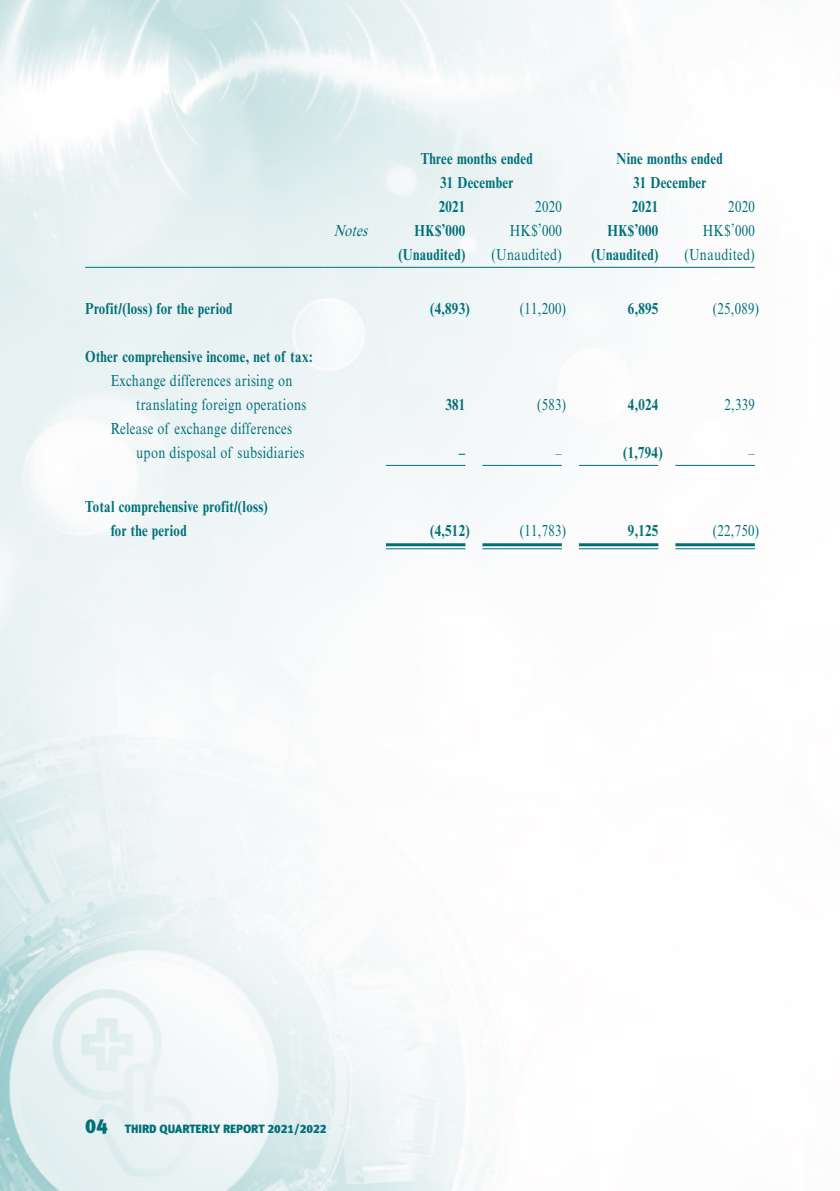
<style>
.page{position:relative;width:840px;height:1191px;background:#fff}
.page>*{position:absolute;margin:0;border:0;box-sizing:border-box;transform-origin:0 0}
.Body_Text{font:700 16px/24px "Times New Roman MT Std";letter-spacing:.025em;color:#007078;scale:.8 1}
.Body_Text-2{font:16px/24px "Times New Roman MT Std";letter-spacing:.025em;color:#007078;scale:.8 1}
.Body_Text-3{font:italic 16px "Times New Roman MT Std";color:#007078;scale:.8 1}
.t1{font:12px "Meta Black Lf";color:#007078}
.s1{font-size:20px}
</style>
<div class="page">
<img style="left:0;top:0;width:755px;height:1191px">
<hr style="left:85px;top:267px;width:238px;height:1px;background:#007078">
<hr style="left:323px;top:267px;width:57px;height:1px;background:#007078">
<hr style="left:380px;top:267px;width:96px;height:1px;background:#007078">
<hr style="left:476px;top:267px;width:97px;height:1px;background:#007078">
<hr style="left:573px;top:267px;width:96px;height:1px;background:#007078">
<hr style="left:669px;top:267px;width:85px;height:1px;background:#007078">
<hr style="left:386px;top:465px;width:79px;height:1px;background:#007078">
<hr style="left:482px;top:465px;width:79px;height:1px;background:#007078">
<hr style="left:578px;top:465px;width:80px;height:1px;background:#007078">
<hr style="left:675px;top:465px;width:79px;height:1px;background:#007078">
<hr style="left:386px;top:543px;width:79px;height:3px;background:#007078">
<hr style="left:386px;top:548px;width:79px;height:1px;background:#007078">
<hr style="left:482px;top:543px;width:79px;height:3px;background:#007078">
<hr style="left:482px;top:548px;width:79px;height:1px;background:#007078">
<hr style="left:578px;top:543px;width:80px;height:3px;background:#007078">
<hr style="left:578px;top:548px;width:80px;height:1px;background:#007078">
<hr style="left:675px;top:543px;width:79px;height:3px;background:#007078">
<hr style="left:675px;top:548px;width:79px;height:1px;background:#007078">
<p class="Body_Text" style="left:420px;top:146px;width:141px">Three months ended</p>
<p class="Body_Text" style="left:440px;top:170px;width:93px">31 December</p>
<p class="Body_Text" style="left:616px;top:146px;width:134px">Nine months ended</p>
<p class="Body_Text" style="left:632px;top:170px;width:93px">31 December</p>
<p class="Body_Text" style="left:438px;top:194px;width:35px">2021</p>
<p class="Body_Text-2" style="left:535px;top:194px;width:35px">2020</p>
<p class="Body_Text" style="left:631px;top:194px;width:35px">2021</p>
<p class="Body_Text-2" style="left:727px;top:194px;width:35px">2020</p>
<p class="Body_Text-3" style="left:333px;top:221px;width:50px">Notes</p>
<p class="Body_Text" style="left:414px;top:218px;width:65px">HK$’000</p>
<p class="Body_Text-2" style="left:509px;top:218px;width:67px">HK$’000</p>
<p class="Body_Text" style="left:607px;top:218px;width:65px">HK$’000</p>
<p class="Body_Text-2" style="left:702px;top:218px;width:67px">HK$’000</p>
<p class="Body_Text" style="left:398px;top:242px;width:85px">(Unaudited)</p>
<p class="Body_Text-2" style="left:491px;top:242px;width:89px">(Unaudited)</p>
<p class="Body_Text" style="left:591px;top:242px;width:85px">(Unaudited)</p>
<p class="Body_Text-2" style="left:684px;top:242px;width:89px">(Unaudited)</p>
<p class="Body_Text" style="left:85px;top:296px;width:186px">Profit/(loss) for the period</p>
<p class="Body_Text" style="left:430px;top:296px;width:51px">(4,893)</p>
<p class="Body_Text-2" style="left:519px;top:296px;width:59px">(11,200)</p>
<p class="Body_Text" style="left:627px;top:296px;width:39px">6,895</p>
<p class="Body_Text-2" style="left:712px;top:296px;width:59px">(25,089)</p>
<p class="Body_Text" style="left:85px;top:344px;width:286px">Other comprehensive income, net of tax:</p>
<p class="Body_Text-2" style="left:136px;top:368px;width:214px;text-indent:-26px">Exchange differences arising on translating foreign operations</p>
<p class="Body_Text" style="left:445px;top:392px;width:26px">381</p>
<p class="Body_Text-2" style="left:537px;top:392px;width:38px">(583)</p>
<p class="Body_Text" style="left:627px;top:392px;width:39px">4,024</p>
<p class="Body_Text-2" style="left:724px;top:392px;width:39px">2,339</p>
<p class="Body_Text-2" style="left:136px;top:416px;width:212px;text-indent:-26px">Release of exchange differences upon disposal of subsidiaries</p>
<p class="Body_Text" style="left:111px;top:494px;width:198px;text-indent:-26px">Total comprehensive profit/(loss) for the period</p>
<p class="Body_Text" style="left:458px;top:440px;width:10px">–</p>
<p class="Body_Text-2" style="left:555px;top:440px;width:10px">–</p>
<p class="Body_Text" style="left:622px;top:440px;width:51px">(1,794)</p>
<p class="Body_Text-2" style="left:748px;top:440px;width:10px">–</p>
<p class="Body_Text" style="left:430px;top:518px;width:51px">(4,512)</p>
<p class="Body_Text-2" style="left:519px;top:518px;width:59px">(11,783)</p>
<p class="Body_Text" style="left:627px;top:518px;width:39px">9,125</p>
<p class="Body_Text-2" style="left:712px;top:518px;width:59px">(22,750)</p>
<p class="t1" style="left:85px;top:1121px;width:243px"><span class="s1">04</span> THIRD QUARTERLY REPORT 2021/2022</p>
</div>
